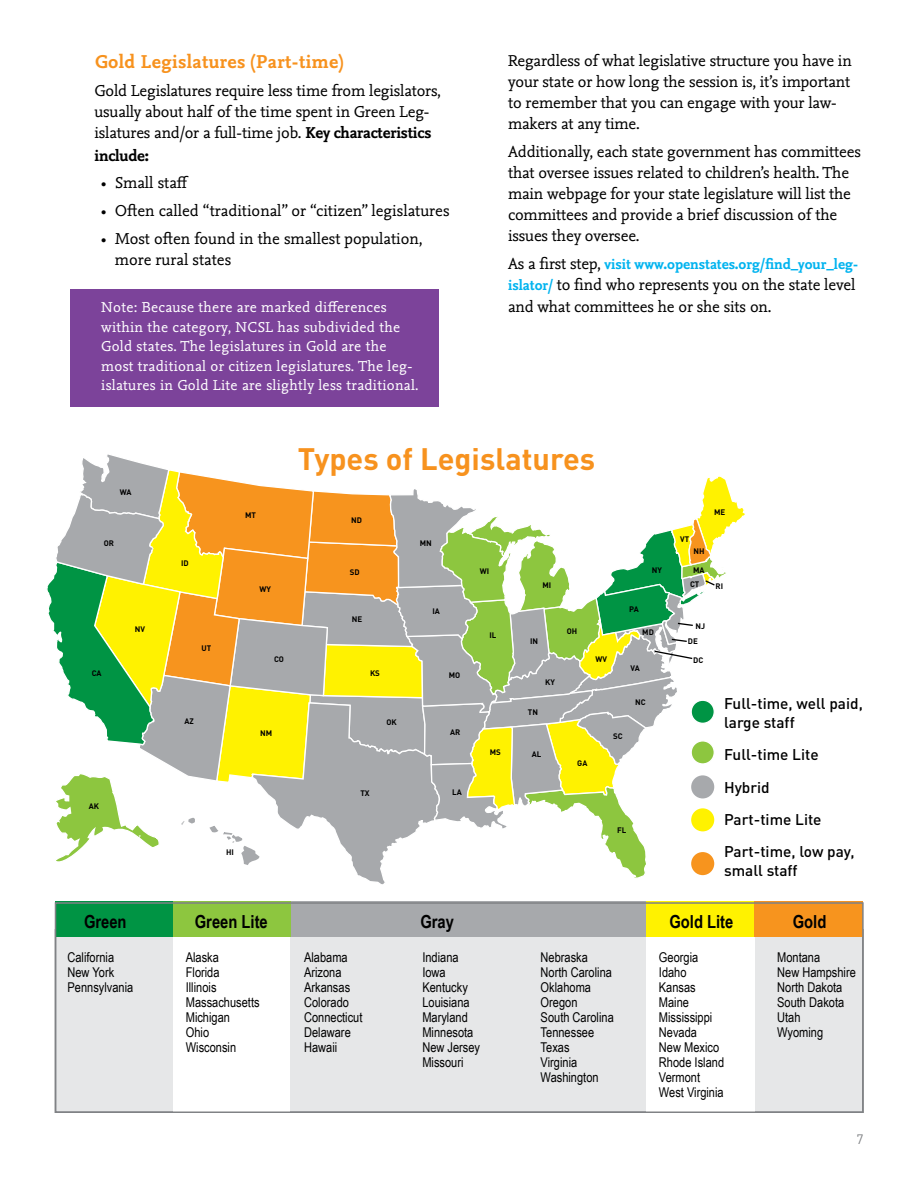
<style>
.page{position:relative;width:918px;height:1188px;background:#fff}
.page>*{position:absolute;margin:0;border:0;box-sizing:border-box;transform-origin:0 0}
.t1{font:700 30.6px "DINOT";color:#f7921e}
.t2{font:700 19.5px "Nexus Mix OT";letter-spacing:.02em;color:#f7921e}
.t3{font:700 18px "Arial Narrow";color:#000}
.t4{font:16.5px/21px "Nexus Mix OT";letter-spacing:-.01em;color:#000}
.t5{font:700 16.5px "Nexus Mix OT";letter-spacing:-.01em;color:#000}
.t6{font:500 15.45px/32.2px "DINOT";color:#000}
.t7{font:15px/19.5px "Nexus Mix OT";letter-spacing:.02em;color:#fff}
.t8{font:700 15px "Nexus Mix OT";color:#00b3ef}
.t9{font:13.5px/15px "Arial Narrow";color:#000}
.t10{font:13.5px "DINOT";color:#808285}
.t11{font:700 7.95px/14px "DINOT";color:#000}
.s1{font-weight:700}
.s2{font-weight:400;font-size:16.5px;color:#000}
.s3{font-weight:700;font-size:15px;color:#00b3ef}
</style>
<div class="page">
<div style="left:70px;top:289px;width:369px;height:117px;background:#7c439a"></div>
<div style="left:55px;top:929px;width:809px;height:184px;background:#e6e7e8;border:2px solid #808285"></div>
<div style="left:173px;top:902px;width:117px;height:210px;background:#fff"></div>
<div style="left:646px;top:902px;width:109px;height:210px;background:#fff"></div>
<div style="left:55px;top:902px;width:117px;height:35px;background:#009444"></div>
<div style="left:173px;top:902px;width:118px;height:35px;background:#8dc63f"></div>
<div style="left:646px;top:902px;width:109px;height:35px;background:#fff200"></div>
<div style="left:755px;top:902px;width:108px;height:35px;background:#f7941e"></div>
<div style="left:291px;top:902px;width:354px;height:35px;background:#a7a9ac"></div>
<svg style="left:47px;top:454px;width:698px;height:430px"></svg>
<div style="left:691px;top:700px;width:23px;height:23px;background:#009444;border-radius:50%"></div>
<div style="left:691px;top:700px;width:24px;height:24px;border:1px solid #fff;border-radius:50%"></div>
<div style="left:691px;top:775px;width:23px;height:23px;background:#a7a9ac;border-radius:50%"></div>
<div style="left:691px;top:741px;width:23px;height:23px;background:#8dc63f;border-radius:50%"></div>
<div style="left:691px;top:740px;width:24px;height:25px;border:1px solid #fff;border-radius:50%"></div>
<div style="left:691px;top:808px;width:23px;height:23px;background:#fff200;border-radius:50%"></div>
<div style="left:691px;top:852px;width:23px;height:23px;background:#f7941e;border-radius:50%"></div>
<div style="left:55px;top:902px;width:809px;height:211px;border:2px solid #808285"></div>
<p class="t2" style="left:94px;top:51px;width:250px">Gold Legislatures (Part-time)</p>
<p class="t4" style="left:94px;top:81px;width:348px">Gold Legislatures require less time from legislators, usually about half of the time spent in Green Leg&shy;islatures and/or a full-time job. <span class="s1">Key characteristics</span></p>
<p class="t5" style="left:94px;top:146px;width:56px">include:</p>
<p class="t4" style="left:101px;top:173px;width:89px">• Small staff</p>
<p class="t4" style="left:101px;top:201px;width:350px">• Often called “traditional” or “citizen” legislatures</p>
<p class="t4" style="left:115px;top:228px;width:309px;text-indent:-13px">• Most often found in the smallest population, more rural states</p>
<p class="t7" style="left:101px;top:298px;width:319px">Note: Because there are marked differences within the category, NCSL has subdivided the Gold states. The legislatures in Gold are the most traditional or citizen legislatures. The leg&shy;islatures in Gold Lite are slightly less traditional.</p>
<p class="t4" style="left:508px;top:51px;width:345px">Regardless of what legislative structure you have in your state or how long the session is, it’s important to remember that you can engage with your law&shy;makers at any time.</p>
<p class="t4" style="left:508px;top:142px;width:354px">Additionally, each state government has committees that oversee issues related to children’s health. The main webpage for your state legislature will list the committees and provide a brief discussion of the issues they oversee.</p>
<p class="t8" style="left:508px;top:255px;width:352px"><span class="s2">As a first step,</span> visit www.openstates.org/find_your_leg-</p>
<p class="t4" style="left:508px;top:274px;width:349px;line-height:22.5px"><span class="s3">islator/</span> to find who represents you on the state level and what committees he or she sits on.</p>
<p class="t11" style="left:120px;top:485px;width:13px">WA</p>
<p class="t11" style="left:104px;top:536px;width:12px">OR</p>
<p class="t11" style="left:92px;top:666px;width:11px">CA</p>
<p class="t11" style="left:135px;top:622px;width:12px">NV</p>
<p class="t11" style="left:89px;top:799px;width:12px">AK</p>
<p class="t11" style="left:181px;top:556px;width:9px">ID</p>
<p class="t11" style="left:202px;top:641px;width:11px">UT</p>
<p class="t11" style="left:184px;top:714px;width:11px">AZ</p>
<p class="t11" style="left:245px;top:508px;width:12px">MT</p>
<p class="t11" style="left:260px;top:582px;width:13px">WY</p>
<p class="t11" style="left:274px;top:652px;width:11px">CO</p>
<p class="t11" style="left:260px;top:726px;width:14px">NM</p>
<p class="t11" style="left:226px;top:845px;width:9px">HI</p>
<h1 class="t1" style="left:298px;top:438px;width:299px">Types of Legislatures</h1>
<p class="t11" style="left:351px;top:513px;width:12px">ND</p>
<p class="t11" style="left:350px;top:565px;width:11px">SD</p>
<p class="t11" style="left:352px;top:612px;width:12px">NE</p>
<p class="t11" style="left:370px;top:666px;width:11px">KS</p>
<p class="t11" style="left:387px;top:715px;width:12px">OK</p>
<p class="t11" style="left:360px;top:786px;width:11px">TX</p>
<p class="t11" style="left:420px;top:536px;width:14px">MN</p>
<p class="t11" style="left:432px;top:604px;width:9px">IA</p>
<p class="t11" style="left:449px;top:668px;width:13px">MO</p>
<p class="t11" style="left:450px;top:725px;width:12px">AR</p>
<p class="t11" style="left:452px;top:785px;width:11px">LA</p>
<p class="t11" style="left:480px;top:564px;width:11px">WI</p>
<p class="t11" style="left:489px;top:628px;width:8px">IL</p>
<p class="t11" style="left:542px;top:578px;width:10px">MI</p>
<p class="t11" style="left:530px;top:634px;width:10px">IN</p>
<p class="t11" style="left:545px;top:675px;width:11px">KY</p>
<p class="t11" style="left:528px;top:705px;width:12px">TN</p>
<p class="t11" style="left:490px;top:745px;width:13px">MS</p>
<p class="t11" style="left:532px;top:747px;width:11px">AL</p>
<p class="t11" style="left:652px;top:563px;width:12px">NY</p>
<p class="t11" style="left:567px;top:624px;width:12px">OH</p>
<p class="t11" style="left:595px;top:651px;width:13px">WV</p>
<p class="t11" style="left:629px;top:602px;width:11px">PA</p>
<p class="t11" style="left:642px;top:625px;width:13px">MD</p>
<p class="t11" style="left:631px;top:661px;width:11px">VA</p>
<p class="t11" style="left:635px;top:695px;width:12px">NC</p>
<p class="t11" style="left:577px;top:756px;width:12px">GA</p>
<p class="t11" style="left:613px;top:729px;width:11px">SC</p>
<p class="t11" style="left:617px;top:823px;width:11px">FL</p>
<p class="t11" style="left:680px;top:532px;width:11px">VT</p>
<p class="t11" style="left:693px;top:544px;width:13px">NH</p>
<p class="t11" style="left:690px;top:563px;width:16px;text-indent:3px">MA<br>CT</p>
<p class="t11" style="left:714px;top:505px;width:13px">ME</p>
<p class="t11" style="left:716px;top:579px;width:9px">RI</p>
<p class="t11" style="left:696px;top:619px;width:11px">NJ</p>
<p class="t11" style="left:688px;top:634px;width:12px">DE</p>
<p class="t11" style="left:693px;top:653px;width:12px">DC</p>
<p class="t6" style="left:724px;top:694px;width:140px;line-height:18.5px">Full-time, well paid, large staff</p>
<p class="t6" style="left:724px;top:738px;width:132px">Full-time Lite<br>Hybrid<br>Part-time Lite<br>Part-time, low pay,</p>
<p class="t6" style="left:724px;top:854px;width:75px">small staff</p>
<p class="t3" style="left:84px;top:908px;width:44px">Green</p>
<p class="t3" style="left:195px;top:908px;width:75px">Green Lite</p>
<p class="t3" style="left:420px;top:908px;width:35px">Gray</p>
<p class="t3" style="left:669px;top:908px;width:65px">Gold Lite</p>
<p class="t3" style="left:793px;top:908px;width:35px">Gold</p>
<p class="t9" style="left:68px;top:950px;width:67px">California<br>New York<br>Pennsylvania</p>
<p class="t9" style="left:186px;top:950px;width:75px">Alaska<br>Florida<br>Illinois<br>Massachusetts<br>Michigan<br>Ohio<br>Wisconsin</p>
<p class="t9" style="left:304px;top:950px;width:60px">Alabama<br>Arizona<br>Arkansas<br>Colorado<br>Connecticut<br>Delaware<br>Hawaii</p>
<p class="t9" style="left:422px;top:950px;width:59px">Indiana<br>Iowa<br>Kentucky<br>Louisiana<br>Maryland<br>Minnesota<br>New Jersey<br>Missouri</p>
<p class="t9" style="left:541px;top:950px;width:75px">Nebraska<br>North Carolina<br>Oklahoma<br>Oregon<br>South Carolina<br>Tennessee<br>Texas<br>Virginia<br>Washington</p>
<p class="t9" style="left:659px;top:950px;width:67px">Georgia<br>Idaho<br>Kansas<br>Maine<br>Mississippi<br>Nevada<br>New Mexico<br>Rhode Island<br>Vermont<br>West Virginia</p>
<p class="t9" style="left:777px;top:950px;width:80px">Montana<br>New Hampshire<br>North Dakota<br>South Dakota<br>Utah<br>Wyoming</p>
<p class="t10" style="left:857px;top:1131px;width:9px">7</p>
</div>
